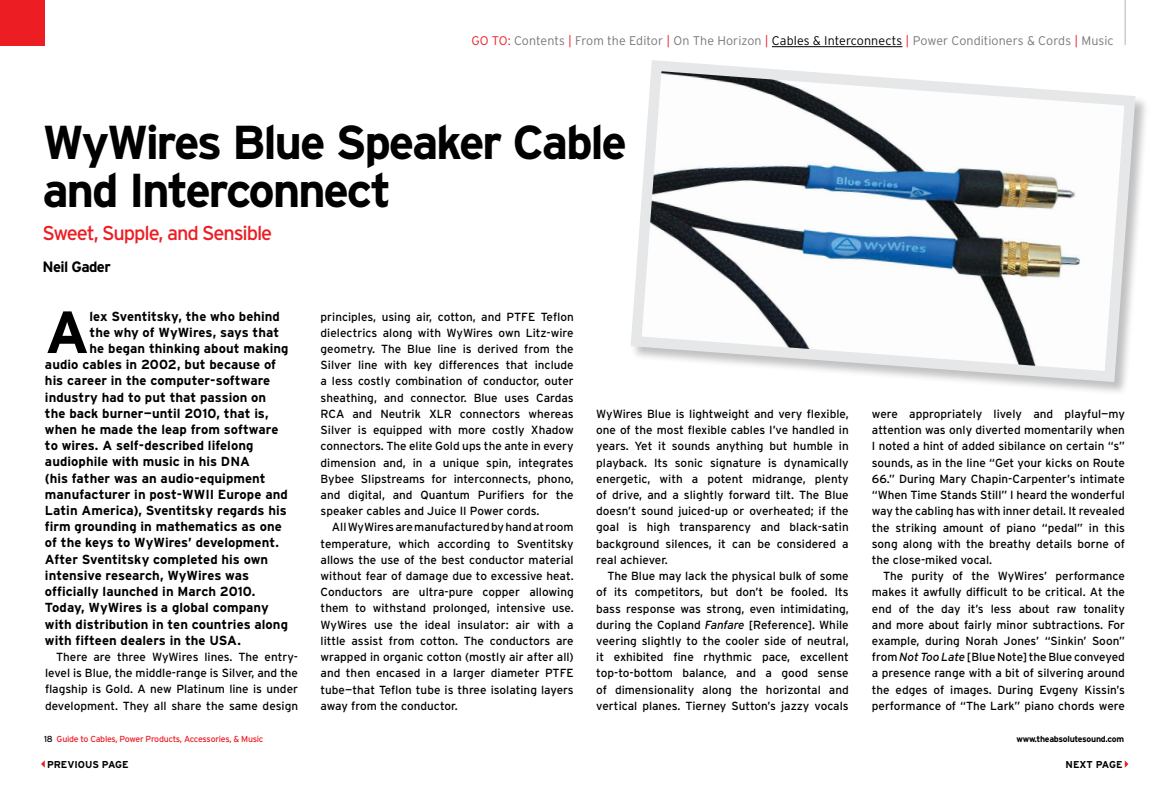
<style>
.page{position:relative;width:1170px;height:788px;background:#fff}
.page>*{position:absolute;margin:0;border:0;box-sizing:border-box;transform-origin:0 0}
.t1{font:700 59.38px "Interstate";color:#000}
.t2{font:700 47.5px/48.6px "Interstate";letter-spacing:-.05em;color:#000}
.t3{font:20px "Interstate";letter-spacing:-.055em;color:#ed1d24}
.t4{font:700 15px "Interstate";letter-spacing:-.04em;color:#000}
.t5{font:700 13.12px "Interstate";color:#000}
.t6{font:300 12.5px "Interstate";letter-spacing:.005em;color:#77787b}
.t7{font:11.75px/16.2px "Interstate";color:#000;text-align:justify}
.t8{font:700 10px "Interstate";color:#000}
.t9{font:8.75px "Interstate";letter-spacing:-.03em;color:#ed1d24}
.t10{font:700 8.75px "Interstate";letter-spacing:-.03em;color:#000}
.s1{color:#ed1d24}
.s2{color:#000}
.s3{font-style:italic}
</style>
<div class="page">
<hr style="left:1125px;top:0;width:1px;height:45px;background:#b1b4b6">
<hr style="left:772px;top:46px;width:130px;height:1px;background:#000">
<div style="left:0;top:0;width:45px;height:45px;background:#ed1d24"></div>
<svg style="left:631px;top:60px;width:510px;height:327px"></svg>
<svg style="left:1125px;top:760px;width:3px;height:7px"></svg>
<svg style="left:41px;top:760px;width:4px;height:7px"></svg>
<p class="t6" style="left:471px;top:34px;width:644px"><span class="s1">go to:</span> Contents <span class="s1">|</span> From the Editor <span class="s1">|</span> On The Horizon <span class="s1">|</span> <span class="s2">Cables &amp; Interconnects</span> <span class="s1">|</span> Power Conditioners &amp; Cords <span class="s1">|</span> Music</p>
<h2 class="t2" style="left:42px;top:117px;width:586px">WyWires Blue Speaker Cable and Interconnect</h2>
<h3 class="t3" style="left:42px;top:221px;width:231px">Sweet, Supple, and Sensible</h3>
<p class="t4" style="left:42px;top:258px;width:70px">Neil Gader</p>
<h1 class="t1" style="left:45px;top:299px;width:41px">A</h1>
<p class="t5" style="left:90px;top:308px;width:192px">lex Sventitsky, the who behind</p>
<p class="t5" style="left:90px;top:325px;width:191px">the why of WyWires, says that</p>
<p class="t5" style="left:90px;top:341px;width:201px">he began thinking about making</p>
<p class="t5" style="left:45px;top:357px;width:233px">audio cables in 2002, but because of</p>
<p class="t5" style="left:45px;top:373px;width:227px">his career in the computer-software</p>
<p class="t5" style="left:45px;top:389px;width:223px">industry had to put that passion on</p>
<p class="t5" style="left:45px;top:406px;width:225px">the back burner—until 2010, that is,</p>
<p class="t5" style="left:45px;top:422px;width:235px">when he made the leap from software</p>
<p class="t5" style="left:45px;top:438px;width:210px">to wires. A self-described lifelong</p>
<p class="t5" style="left:45px;top:454px;width:205px">audiophile with music in his DNA</p>
<p class="t5" style="left:45px;top:470px;width:222px">(his father was an audio-equipment</p>
<p class="t5" style="left:45px;top:487px;width:244px">manufacturer in post-WWII Europe and</p>
<p class="t5" style="left:45px;top:503px;width:243px">Latin America), Sventitsky regards his</p>
<p class="t5" style="left:45px;top:519px;width:238px">firm grounding in mathematics as one</p>
<p class="t5" style="left:45px;top:535px;width:235px">of the keys to WyWires’ development.</p>
<p class="t5" style="left:45px;top:551px;width:225px">After Sventitsky completed his own</p>
<p class="t5" style="left:45px;top:568px;width:206px">intensive research, WyWires was</p>
<p class="t5" style="left:45px;top:584px;width:212px">officially launched in March 2010.</p>
<p class="t5" style="left:45px;top:600px;width:225px">Today, WyWires is a global company</p>
<p class="t5" style="left:45px;top:616px;width:245px">with distribution in ten countries along</p>
<p class="t5" style="left:45px;top:632px;width:198px">with fifteen dealers in the USA.</p>
<p class="t7" style="left:45px;top:648px;width:255px;text-indent:11px">There are three WyWires lines. The entry&shy;level is Blue, the middle-range is Silver, and the flagship is Gold. A new Platinum line is under development. They all share the same design</p>
<p class="t7" style="left:321px;top:308px;width:255px">principles, using air, cotton, and PTFE Teflon dielectrics along with WyWires own Litz-wire geometry. The Blue line is derived from the Silver line with key differences that include a less costly combination of conductor, outer sheathing, and connector. Blue uses Cardas RCA and Neutrik XLR connectors whereas Silver is equipped with more costly Xhadow connectors. The elite Gold ups the ante in every dimension and, in a unique spin, integrates Bybee Slipstreams for interconnects, phono, and digital, and Quantum Purifiers for the speaker cables and Juice II Power cords.</p>
<p class="t7" style="left:321px;top:519px;width:255px;text-indent:11px">All WyWires are manufactured by hand at room temperature, which according to Sventitsky allows the use of the best conductor material without fear of damage due to excessive heat.<br>Conductors are ultra-pure copper allowing them to withstand prolonged, intensive use.<br>WyWires use the ideal insulator: air with a little assist from cotton. The conductors are wrapped in organic cotton (mostly air after all) and then encased in a larger diameter PTFE tube—that Teflon tube is three isolating layers away from the conductor.</p>
<p class="t7" style="left:596px;top:405px;width:254px">WyWires Blue is lightweight and very flexible, one of the most flexible cables I’ve handled in years. Yet it sounds anything but humble in playback. Its sonic signature is dynamically energetic, with a potent midrange, plenty of drive, and a slightly forward tilt. The Blue doesn’t sound juiced-up or overheated; if the goal is high transparency and black-satin background silences, it can be considered a real achiever.</p>
<p class="t7" style="left:596px;top:567px;width:254px;text-indent:11px">The Blue may lack the physical bulk of some of its competitors, but don’t be fooled. Its bass response was strong, even intimidating, during the Copland <span class="s3">Fanfare</span> [Reference]. While veering slightly to the cooler side of neutral, it exhibited fine rhythmic pace, excellent top-to-bottom balance, and a good sense of dimensionality along the horizontal and vertical planes. Tierney Sutton’s jazzy vocals</p>
<p class="t7" style="left:872px;top:405px;width:255px">were appropriately lively and playful—my attention was only diverted momentarily when I noted a hint of added sibilance on certain “s” sounds, as in the line “Get your kicks on Route 66.” During Mary Chapin-Carpenter’s intimate “When Time Stands Still” I heard the wonderful way the cabling has with inner detail. It revealed the striking amount of piano “pedal” in this song along with the breathy details borne of the close-miked vocal.</p>
<p class="t7" style="left:872px;top:567px;width:255px;text-indent:11px">The purity of the WyWires’ performance makes it awfully difficult to be critical. At the end of the day it’s less about raw tonality and more about fairly minor subtractions. For example, during Norah Jones’ “Sinkin’ Soon” from <span class="s3">Not Too Late</span> [Blue Note] the Blue conveyed a presence range with a bit of silvering around the edges of images. During Evgeny Kissin’s performance of “The Lark” piano chords were</p>
<p class="t9" style="left:44px;top:734px;width:221px"><span class="s2">18</span> Guide to Cables, Power Products, Accessories, &amp; Music</p>
<p class="t10" style="left:1017px;top:734px;width:109px">www.theabsolutesound.com</p>
<p class="t8" style="left:47px;top:758px;width:35px">previous</p>
<p class="t8" style="left:102px;top:758px;width:27px">page</p>
<p class="t8" style="left:1066px;top:758px;width:57px">NEXT page</p>
</div>
